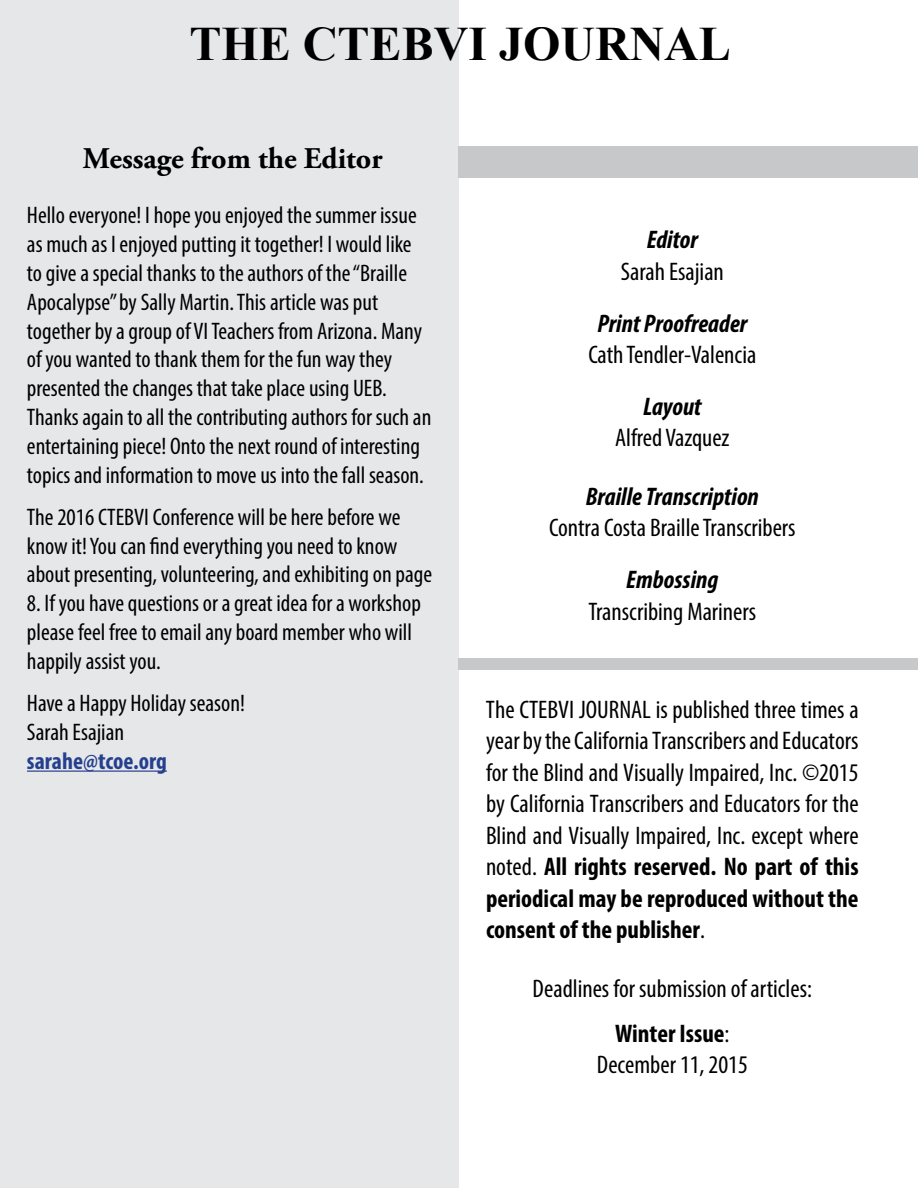
<style>
.page{position:relative;width:918px;height:1188px;background:#fff}
.page>*{position:absolute;margin:0;border:0;box-sizing:border-box;transform-origin:0 0}
.t1{font:700 48px "Times New Roman";color:#000}
.t2{font:700 30px "Adobe Garamond Pro";color:#000}
.t3{font:condensed 25.5px/31.5px "Myriad Pro";color:#000;text-align:justify}
.t4{font:italic 700 condensed 25.5px "Myriad Pro";color:#000}
.t5{font:condensed 24px/28.8px "Myriad Pro";color:#000}
.t6{font:700 condensed 24px "Myriad Pro";color:#25408f}
.s1{font-weight:700}
</style>
<div class="page">
<div style="left:0;top:0;width:459px;height:1188px;background:#e6e7e8"></div>
<div style="left:459px;top:146px;width:459px;height:31px;background:#c7c8ca"></div>
<div style="left:459px;top:658px;width:459px;height:12px;background:#c7c8ca"></div>
<hr style="left:27px;top:771px;width:140px;height:1px;background:#25408f">
<h1 class="t1" style="left:190px;top:10px;width:543px">THE CTEBVI JOURNAL</h1>
<p class="t2" style="left:83px;top:141px;width:301px">Message from the Editor</p>
<p class="t5" style="left:27px;top:201px;width:406px">Hello everyone! I hope you enjoyed the summer issue as much as I enjoyed putting it together! I would like to give a special thanks to the authors of the “Braille Apocalypse” by Sally Martin. This article was put together by a group of VI Teachers from Arizona. Many of you wanted to thank them for the fun way they presented the changes that take place using UEB.<br>Thanks again to all the contributing authors for such an entertaining piece! Onto the next round of interesting topics and information to move us into the fall season.</p>
<p class="t5" style="left:27px;top:502px;width:407px">The 2016 CTEBVI Conference will be here before we know it! You can find everything you need to know about presenting, volunteering, and exhibiting on page</p>
<p class="t5" style="left:27px;top:589px;width:395px">8. If you have questions or a great idea for a workshop please feel free to email any board member who will happily assist you.</p>
<p class="t5" style="left:27px;top:688px;width:219px">Have a Happy Holiday season!<br>Sarah Esajian</p>
<p class="t6" style="left:27px;top:746px;width:141px">sarahe@tcoe.org</p>
<p class="t4" style="left:647px;top:224px;width:53px">Editor</p>
<p class="t3" style="left:621px;top:255px;width:105px">Sarah Esajian</p>
<p class="t4" style="left:597px;top:307px;width:151px">Print Proofreader</p>
<p class="t3" style="left:588px;top:339px;width:169px">Cath Tendler-Valencia</p>
<p class="t4" style="left:643px;top:390px;width:60px">Layout</p>
<p class="t3" style="left:615px;top:422px;width:116px">Alfred Vazquez</p>
<p class="t4" style="left:586px;top:480px;width:175px">Braille Transcription</p>
<p class="t3" style="left:549px;top:512px;width:248px">Contra Costa Braille Transcribers</p>
<p class="t4" style="left:626px;top:564px;width:94px">Embossing</p>
<p class="t3" style="left:589px;top:595px;width:169px">Transcribing Mariners</p>
<p class="t3" style="left:486px;top:693px;width:374px">The CTEBVI JOURNAL is published three times a year by the California Transcribers and Educators for the Blind and Visually Impaired, Inc. ©2015 by California Transcribers and Educators for the Blind and Visually Impaired, Inc. except where noted. <span class="s1">All rights reserved. No part of this periodical may be reproduced without the consent of the publisher</span>.</p>
<p class="t3" style="left:533px;top:966px;width:281px;line-height:45px;text-align:center">Deadlines for submission of articles:<br><span class="s1">Winter Issue</span>:</p>
<p class="t3" style="left:597px;top:1049px;width:153px">December 11, 2015</p>
</div>
